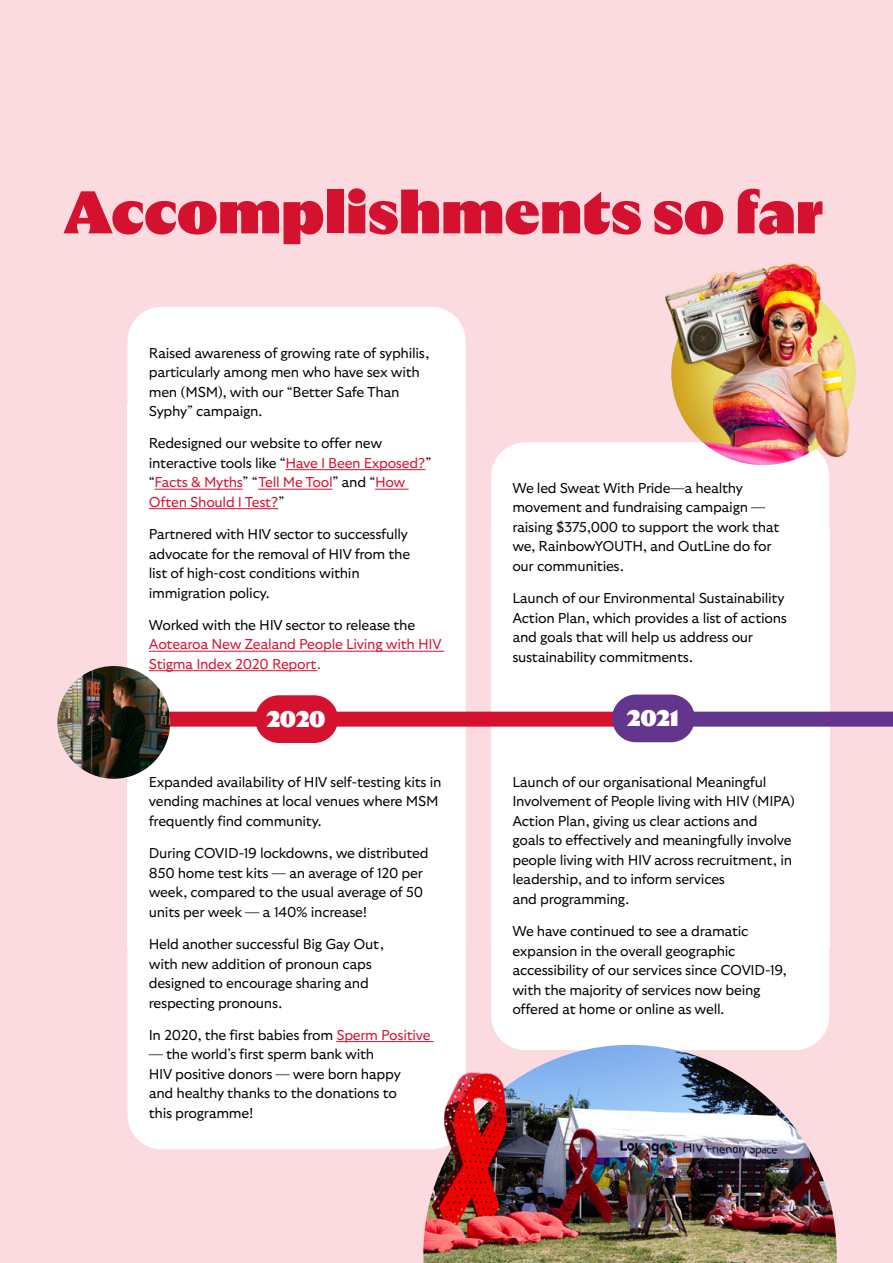
<style>
.page{position:relative;width:893px;height:1263px;background:#fbdbdf}
.page>*{position:absolute;margin:0;border:0;box-sizing:border-box;transform-origin:0 0}
.t1{font:900 60px "GT Ultra Median";color:#d51130}
.t2{font:900 22.5px "GT Ultra Median";letter-spacing:-.02em;color:#fff}
.t3{font:300 14.25px/19.5px "GT Ultra";letter-spacing:-.02em;color:#000}
.t4{font:300 14.25px/19.5px "GT Ultra";letter-spacing:-.02em;color:#d51130}
.s1{color:#d51130}
</style>
<div class="page">
<div style="left:128px;top:404px;width:338px;height:544px;background:#fff"></div>
<div style="left:491px;top:528px;width:338px;height:420px;background:#fff"></div>
<svg style="left:128px;top:307px;width:338px;height:397px"></svg>
<hr style="left:286px;top:469px;width:139px;height:1px;background:#d51130">
<hr style="left:155px;top:489px;width:88px;height:1px;background:#d51130">
<hr style="left:258px;top:489px;width:74px;height:1px;background:#d51130">
<hr style="left:375px;top:489px;width:34px;height:1px;background:#d51130">
<hr style="left:149px;top:508px;width:130px;height:1px;background:#d51130">
<hr style="left:149px;top:651px;width:295px;height:1px;background:#d51130">
<hr style="left:149px;top:670px;width:168px;height:1px;background:#d51130">
<div style="left:491px;top:442px;width:338px;height:86px;background:#fff"></div>
<svg style="left:128px;top:758px;width:338px;height:391px"></svg>
<hr style="left:336px;top:1041px;width:98px;height:1px;background:#d51130">
<div style="left:491px;top:948px;width:338px;height:67px;background:#fff"></div>
<div style="left:135px;top:712px;width:518px;height:15px;background:#d51130"></div>
<div style="left:661px;top:712px;width:232px;height:15px;background:#64358c"></div>
<div style="left:255px;top:695px;width:83px;height:48px;background:#d51130;border-radius:24px"></div>
<div style="left:612px;top:694px;width:83px;height:48px;background:#64358c;border-radius:24px"></div>
<img style="left:57px;top:666px;width:113px;height:113px;border-radius:56px">
<img style="left:630px;top:263px;width:226px;height:197px">
<img style="left:418px;top:1015px;width:419px;height:248px">
<h1 class="t1" style="left:64px;top:179px;width:761px">Accomplishments so far</h1>
<p class="t3" style="left:149px;top:343px;width:282px">Raised awareness of growing rate of syphilis, particularly among men who have sex with men (MSM), with our “Better Safe Than Syphy” campaign.</p>
<p class="t3" style="left:149px;top:434px;width:284px">Redesigned our website to offer new interactive tools like “<span class="s1">Have I Been Exposed?</span>” “<span class="s1">Facts &amp; Myths</span>” “<span class="s1">Tell Me Tool</span>” and “<span class="s1">How Often Should I Test?</span>”</p>
<p class="t3" style="left:149px;top:525px;width:263px">Partnered with HIV sector to successfully advocate for the removal of HIV from the list of high-cost conditions within immigration policy.</p>
<p class="t3" style="left:149px;top:615px;width:268px">Worked with the HIV sector to release the</p>
<p class="t4" style="left:149px;top:635px;width:294px">Aotearoa New Zealand People Living with HIV<br>Stigma Index 2020 Report.</p>
<p class="t3" style="left:512px;top:478px;width:269px">We led Sweat With Pride—a healthy movement and fundraising campaign — raising $375,000 to support the work that we, RainbowYOUTH, and OutLine do for our communities.</p>
<p class="t3" style="left:512px;top:589px;width:276px">Launch of our Environmental Sustainability Action Plan, which provides a list of actions and goals that will help us address our sustainability commitments.</p>
<h2 class="t2" style="left:266px;top:707px;width:61px">2020</h2>
<h2 class="t2" style="left:627px;top:706px;width:53px">2021</h2>
<p class="t3" style="left:149px;top:772px;width:294px">Expanded availability of HIV self-testing kits in vending machines at local venues where MSM frequently find community.</p>
<p class="t3" style="left:149px;top:844px;width:281px">During COVID-19 lockdowns, we distributed 850 home test kits — an average of 120 per week, compared to the usual average of 50 units per week — a 140% increase!</p>
<p class="t3" style="left:149px;top:934px;width:237px">Held another successful Big Gay Out, with new addition of pronoun caps designed to encourage sharing and respecting pronouns.</p>
<p class="t3" style="left:149px;top:1025px;width:283px">In 2020, the first babies from <span class="s1">Sperm Positive</span></p>
<p class="t3" style="left:149px;top:1045px;width:254px">— the world’s first sperm bank with<br>HIV positive donors — were born happy and healthy thanks to the donations to this programme!</p>
<p class="t3" style="left:512px;top:772px;width:284px">Launch of our organisational Meaningful Involvement of People living with HIV (MIPA)<br>Action Plan, giving us clear actions and<br>goals to effectively and meaningfully involve people living with HIV across recruitment, in leadership, and to inform services<br>and programming.</p>
<p class="t3" style="left:512px;top:922px;width:276px">We have continued to see a dramatic expansion in the overall geographic accessibility of our services since COVID-19, with the majority of services now being offered at home or online as well.</p>
</div>
